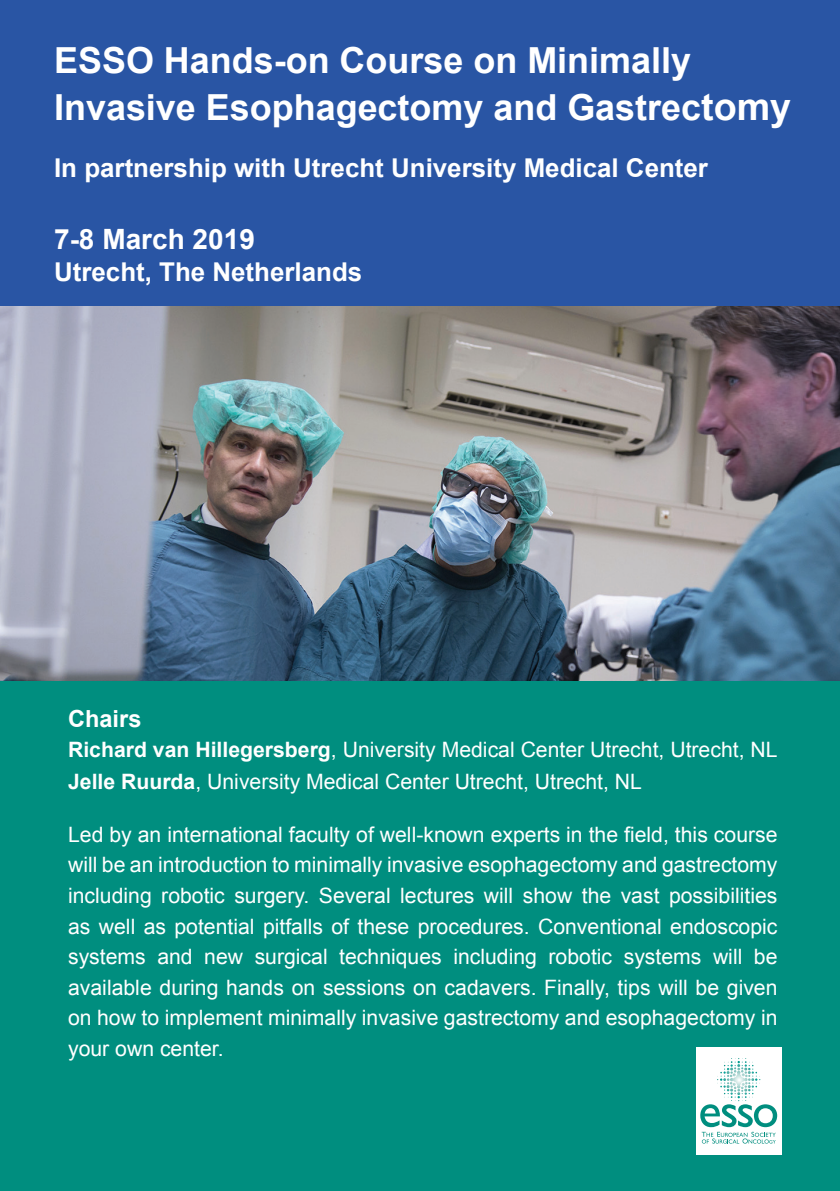
<style>
.page{position:relative;width:840px;height:1191px;background:#fff}
.page>*{position:absolute;margin:0;border:0;box-sizing:border-box;transform-origin:0 0}
.t1{font:700 35.8px "Arial";color:#fff}
.t2{font:700 28px "Arial";color:#fff}
.t3{font:700 25.8px "Arial";color:#fff}
.t4{font:700 23.6px "Arial";color:#fff}
.t5{font:21.2px/30.6px "Arial";color:#fff;text-align:justify}
.s1{font-size:37.6px}
.s2{font-weight:700}
</style>
<div class="page">
<div style="left:0;top:676px;width:839px;height:515px;background:#008e7f"></div>
<div style="left:0;top:0;width:839px;height:332px;background:#2955a4"></div>
<div style="left:696px;top:1047px;width:85px;height:107px;background:#fff"></div>
<svg style="left:700px;top:1104px;width:76px;height:39px"></svg>
<svg style="left:724px;top:1058px;width:29px;height:11px"></svg>
<img style="left:0;top:306px;width:839px;height:374px">
<p class="t1" style="left:54px;top:36px;width:638px">ESSO Hands-on Course on Minimally</p>
<p class="t1" style="left:54px;top:84px;width:738px">Invasive Esophagectomy and Gastrec<span class="s1">tomy</span></p>
<p class="t3" style="left:54px;top:151px;width:655px">In partnership with Utrecht University Medical Center</p>
<p class="t2" style="left:54px;top:221px;width:202px">7-8 March 2019</p>
<p class="t3" style="left:54px;top:255px;width:309px">Utrecht, The Netherlands</p>
<p class="t4" style="left:68px;top:702px;width:75px">Chairs</p>
<p class="t5" style="left:68px;top:735px;width:710px"><span class="s2">Richard van Hillegersberg</span>, University Medical Center Utrecht, Utrecht, NL</p>
<p class="t5" style="left:68px;top:767px;width:575px"><span class="s2">Jelle Ruurda</span>, University Medical Center Utrecht, Utrecht, NL</p>
<p class="t5" style="left:68px;top:819px;width:710px">Led by an international faculty of well-known experts in the field, this course will be an introduction to minimally invasive esophagectomy and gastrectomy including robotic surgery. Several lectures will show the vast possibilities as well as potential pitfalls of these procedures. Conventional endoscopic systems and new surgical techniques including robotic systems will be available during hands on sessions on cadavers. Finally, tips will be given on how to implement minimally invasive gastrectomy and esophagectomy in your own center.</p>
</div>
